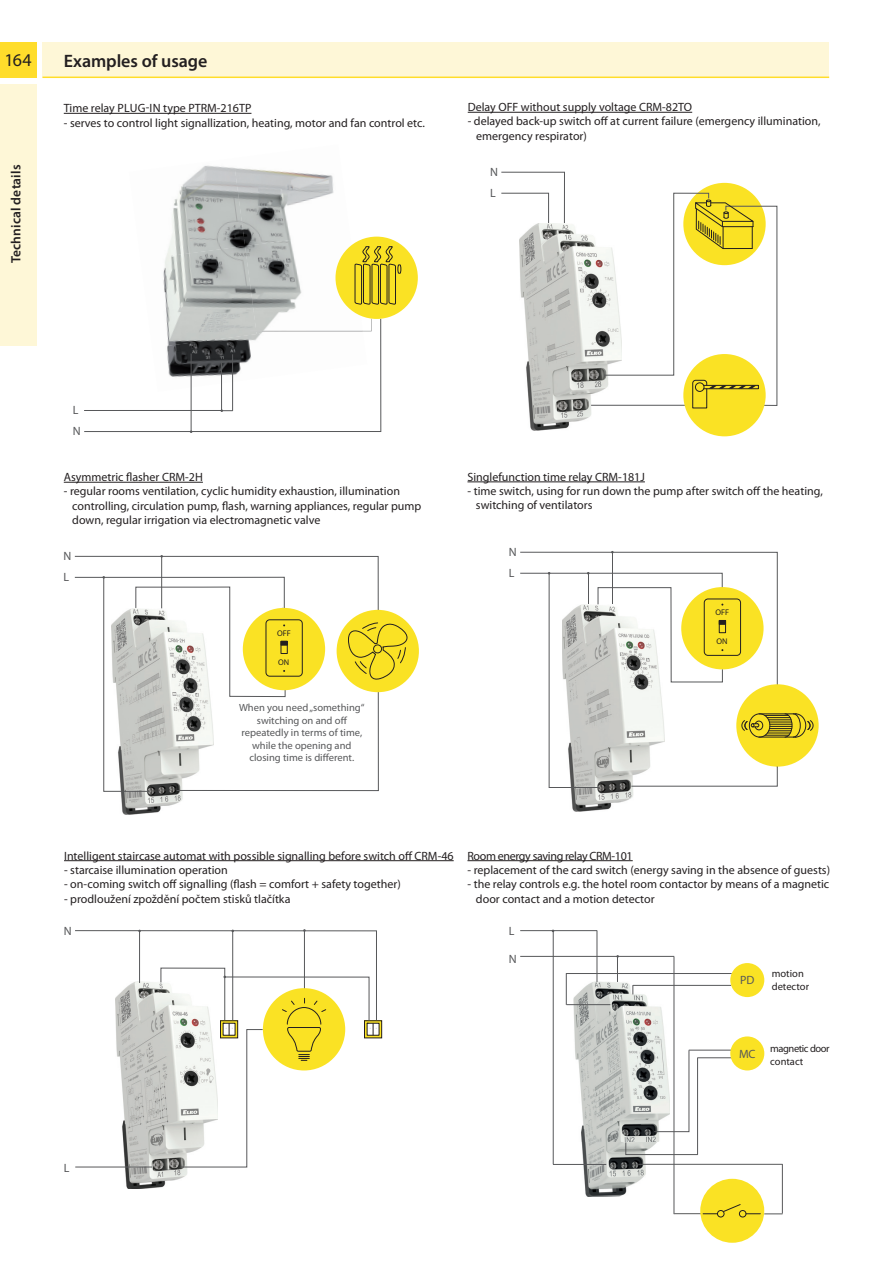
<style>
.page{position:relative;width:893px;height:1263px;background:#fff}
.page>*{position:absolute;margin:0;border:0;box-sizing:border-box;transform-origin:0 0}
.t1{font:600 18px "Myriad Pro";letter-spacing:-.005em;color:#231f20}
.t2{font:18px "Myriad Pro";color:#231f20}
.t3{font:600 13.5px "Myriad Pro";letter-spacing:.01em;color:#231f20}
.t4{font:12px/14.4px "Myriad Pro";color:#231f20}
.t5{font:12px "Myriad Pro";letter-spacing:-.03em;color:#231f20}
.t6{font:12px/20.5px "Myriad Pro";color:#57585a}
.t7{font:10.5px/12.5px "Myriad Pro";color:#57585a;text-align:center}
.t8{font:10.5px/13.5px "Myriad Pro";letter-spacing:-.04em;color:#231f20}
.t9{font:10.5px/13.5px "Myriad Pro";color:#231f20}
.t10{font:8.25px "Myriad Pro";color:#231f20}
</style>
<div class="page">
<div style="left:43px;top:43px;width:786px;height:35px;background:#fef7d7"></div>
<div style="left:0;top:43px;width:36px;height:35px;background:#ffdd2b"></div>
<hr style="left:43px;top:77px;width:786px;height:1px;background:#ffdd2b">
<div style="left:0;top:84px;width:36px;height:262px;background:#fef7d7"></div>
<svg style="left:520px;top:552px;width:258px;height:20px"></svg>
<hr style="left:612px;top:552px;width:1px;height:52px;background:#57585a">
<img style="left:570px;top:788px;width:63px;height:23px">
<svg style="left:520px;top:572px;width:294px;height:216px"></svg>
<div style="left:719px;top:620px;width:7px;height:13px;border:1px solid #231f20"></div>
<img style="left:519px;top:223px;width:85px;height:208px">
<svg style="left:501px;top:172px;width:64px;height:51px"></svg>
<div style="left:683px;top:183px;width:83px;height:82px;background:#fae224;border-radius:50%"></div>
<hr style="left:591px;top:405px;width:98px;height:1px;background:#57585a">
<div style="left:683px;top:354px;width:83px;height:82px;background:#fae224;border-radius:50%"></div>
<svg style="left:604px;top:193px;width:173px;height:216px"></svg>
<img style="left:120px;top:792px;width:63px;height:22px">
<svg style="left:74px;top:556px;width:305px;height:235px"></svg>
<hr style="left:161px;top:556px;width:1px;height:52px;background:#57585a">
<div style="left:337px;top:610px;width:82px;height:82px;background:#fae224;border-radius:50%"></div>
<svg style="left:348px;top:621px;width:62px;height:60px"></svg>
<div style="left:243px;top:608px;width:82px;height:82px;background:#fae224;border-radius:50%"></div>
<div style="left:266px;top:619px;width:37px;height:57px;border:1px solid #231f20;border-radius:4px"></div>
<svg style="left:74px;top:576px;width:214px;height:216px"></svg>
<div style="left:281px;top:641px;width:7px;height:13px;border:1px solid #231f20"></div>
<img style="left:125px;top:1167px;width:93px;height:22px">
<hr style="left:75px;top:1167px;width:77px;height:1px;background:#57585a">
<svg style="left:377px;top:1022px;width:3px;height:14px"></svg>
<div style="left:364px;top:1020px;width:18px;height:18px;border:1px solid #231f20"></div>
<svg style="left:75px;top:929px;width:302px;height:238px"></svg>
<img style="left:169px;top:165px;width:64px;height:81px">
<img style="left:233px;top:167px;width:101px;height:79px">
<img style="left:163px;top:246px;width:82px;height:72px">
<img style="left:245px;top:232px;width:117px;height:86px">
<div style="left:335px;top:237px;width:83px;height:82px;background:#fae224;border-radius:50%"></div>
<svg style="left:354px;top:232px;width:47px;height:72px"></svg>
<img style="left:574px;top:982px;width:95px;height:215px">
<hr style="left:520px;top:930px;width:77px;height:1px;background:#57585a">
<hr style="left:520px;top:956px;width:154px;height:1px;background:#57585a">
<hr style="left:553px;top:931px;width:1px;height:233px;background:#57585a">
<hr style="left:597px;top:931px;width:1px;height:51px;background:#57585a">
<svg style="left:616px;top:955px;width:3px;height:27px"></svg>
<hr style="left:674px;top:956px;width:1px;height:258px;background:#57585a">
<hr style="left:674px;top:1213px;width:49px;height:1px;background:#57585a">
<hr style="left:638px;top:1164px;width:144px;height:1px;background:#57585a">
<hr style="left:782px;top:1164px;width:1px;height:49px;background:#57585a">
<hr style="left:689px;top:1050px;width:56px;height:1px;background:#57585a">
<hr style="left:697px;top:1057px;width:48px;height:1px;background:#57585a">
<div style="left:730px;top:1036px;width:34px;height:34px;background:#fae224;border-radius:50%"></div>
<svg style="left:654px;top:1050px;width:35px;height:82px"></svg>
<hr style="left:697px;top:1058px;width:1px;height:97px;background:#57585a">
<div style="left:700px;top:1179px;width:64px;height:64px;background:#fae224;border-radius:50%"></div>
<svg style="left:703px;top:1204px;width:79px;height:13px"></svg>
<div style="left:739px;top:1210px;width:7px;height:7px;border:1px solid #231f20;border-radius:50%"></div>
<svg style="left:84px;top:318px;width:297px;height:115px"></svg>
<hr style="left:232px;top:354px;width:1px;height:57px;background:#57585a">
<hr style="left:633px;top:985px;width:98px;height:1px;background:#57585a">
<hr style="left:566px;top:1004px;width:44px;height:1px;background:#57585a">
<hr style="left:566px;top:973px;width:1px;height:32px;background:#57585a">
<hr style="left:566px;top:973px;width:166px;height:1px;background:#57585a">
<div style="left:730px;top:963px;width:34px;height:34px;background:#fae224;border-radius:50%"></div>
<svg style="left:625px;top:1142px;width:73px;height:13px"></svg>
<hr style="left:553px;top:1164px;width:53px;height:1px;background:#57585a">
<hr style="left:467px;top:482px;width:178px;height:1px;background:#231f20">
<hr style="left:468px;top:112px;width:224px;height:1px;background:#231f20">
<hr style="left:64px;top:482px;width:139px;height:1px;background:#231f20">
<hr style="left:64px;top:860px;width:390px;height:1px;background:#231f20">
<hr style="left:64px;top:113px;width:187px;height:1px;background:#231f20">
<hr style="left:467px;top:860px;width:166px;height:1px;background:#231f20">
<p class="t2" style="left:4px;top:53px;width:29px">164</p>
<p class="t3" style="left:11px;top:263px;width:100px;rotate:-90deg">Technical details</p>
<p class="t1" style="left:64px;top:54px;width:145px">Examples of usage</p>
<p class="t4" style="left:64px;top:102px;width:189px">Time relay PLUG-IN type PTRM-216TP</p>
<p class="t4" style="left:64px;top:116px;width:363px">- serves to control light signallization, heating, motor and fan control etc.</p>
<p class="t4" style="left:468px;top:101px;width:226px">Delay OFF without supply voltage CRM-82TO</p>
<p class="t4" style="left:476px;top:115px;width:346px;text-indent:-9px">- delayed back-up switch off at current failure (emergency illumination, emergency respirator)</p>
<p class="t6" style="left:490px;top:163px;width:9px">N<br>L</p>
<p class="t6" style="left:73px;top:401px;width:9px">L<br>N</p>
<p class="t4" style="left:64px;top:471px;width:141px">Asymmetric flasher CRM-2H</p>
<p class="t4" style="left:72px;top:485px;width:351px;text-indent:-9px">- regular rooms ventilation, cyclic humidity exhaustion, illumination controlling, circulation pump, flash, warning appliances, regular pump down, regular irrigation via electromagnetic valve</p>
<p class="t6" style="left:64px;top:547px;width:9px">N<br>L</p>
<p class="t10" style="left:277px;top:630px;width:15px">OFF</p>
<p class="t10" style="left:278px;top:659px;width:13px">ON</p>
<p class="t7" style="left:239px;top:702px;width:127px">When you need „something“ switching on and off repeatedly in terms of time, while the opening and closing time is different.</p>
<p class="t4" style="left:467px;top:470px;width:179px">Singlefunction time relay CRM-181J</p>
<p class="t4" style="left:476px;top:485px;width:348px;text-indent:-9px">- time switch, using for run down the pump after switch off the heating, switching of ventilators</p>
<p class="t6" style="left:509px;top:543px;width:9px">N<br>L</p>
<p class="t10" style="left:715px;top:609px;width:15px">OFF</p>
<p class="t10" style="left:716px;top:638px;width:13px">ON</p>
<p class="t4" style="left:64px;top:849px;width:391px">Intelligent staircase automat with possible signalling before switch off CRM-46</p>
<p class="t4" style="left:64px;top:864px;width:165px">- starcaise illumination operation</p>
<p class="t4" style="left:64px;top:878px;width:338px">- on-coming switch off signalling (flash = comfort + safety together)</p>
<p class="t4" style="left:64px;top:892px;width:228px">- prodloužení zpoždění počtem stisků tlačítka</p>
<p class="t6" style="left:64px;top:921px;width:9px">N</p>
<p class="t5" style="left:467px;top:851px;width:167px">Room energy saving relay CRM-101</p>
<p class="t4" style="left:467px;top:864px;width:364px">- replacement of the card switch (energy saving in the absence of guests)</p>
<p class="t4" style="left:476px;top:878px;width:355px;text-indent:-9px">- the relay controls e.g. the hotel room contactor by means of a magnetic door contact and a motion detector</p>
<p class="t6" style="left:509px;top:922px;width:7px">L</p>
<p class="t6" style="left:509px;top:950px;width:9px">N</p>
<p class="t6" style="left:740px;top:970px;width:16px">PD</p>
<p class="t9" style="left:772px;top:967px;width:39px">motion detector</p>
<p class="t6" style="left:739px;top:1044px;width:18px">MC</p>
<p class="t8" style="left:770px;top:1042px;width:61px">magnetic door contact</p>
<p class="t6" style="left:64px;top:1159px;width:7px">L</p>
</div>
